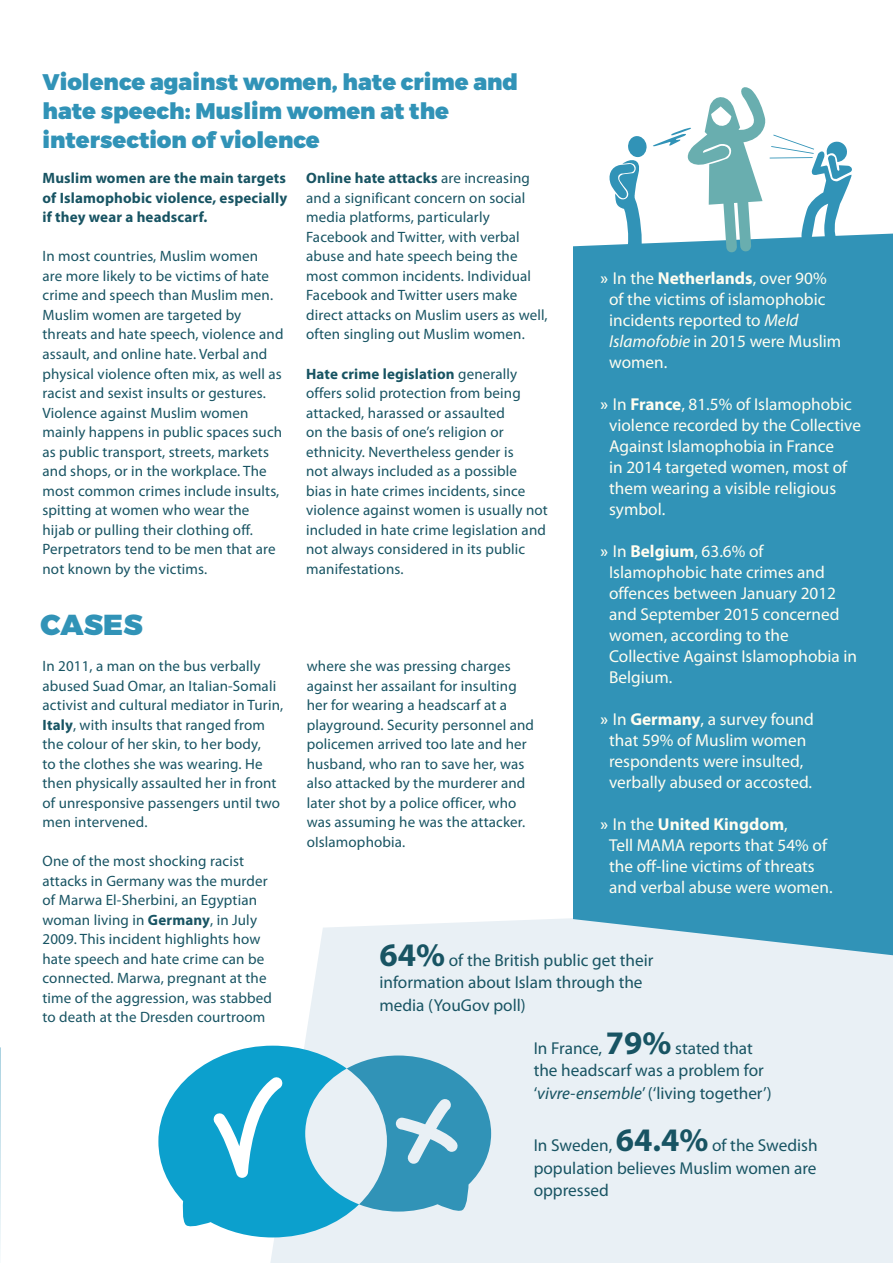
<style>
.page{position:relative;width:893px;height:1263px;background:#fff}
.page>*{position:absolute;margin:0;border:0;box-sizing:border-box;transform-origin:0 0}
.t1{font:900 28.95px "Montserrat";color:#3193b7}
.t2{font:900 22.65px/29.1px "Montserrat";color:#3193b7}
.t3{font:17.25px/21px "Myriad Pro";color:#fffdf0}
.t4{font:17.25px/22.5px "Myriad Pro";color:#185463}
.t5{font:15px/19.5px "Myriad Pro";letter-spacing:.01em;color:#185463}
.t6{font:700 15px/19.5px "Myriad Pro";letter-spacing:.01em;color:#185463;text-align:justify}
.s1{font-weight:700}
.s2{font-weight:600}
.s3{font-style:italic}
.s4{font-weight:700;font-size:33px}
</style>
<div class="page">
<hr style="left:0;top:1047px;width:1px;height:216px;background:#3193b7">
<div style="left:270px;top:918px;width:623px;height:345px;background:#e9f0f5"></div>
<div style="left:573px;top:234px;width:320px;height:721px;background:#3193b7"></div>
<svg style="left:607px;top:87px;width:247px;height:177px"></svg>
<svg style="left:158px;top:1046px;width:333px;height:191px;background:#6bbdd8"></svg>
<h2 class="t2" style="left:43px;top:68px;width:477px">Violence against women, hate crime and hate speech: Muslim women at the intersection of violence</h2>
<p class="t6" style="left:43px;top:168px;width:246px">Muslim women are the main targets of Islamophobic violence, especially if they wear a headscarf.</p>
<p class="t5" style="left:43px;top:246px;width:242px">In most countries, Muslim women<br>are more likely to be victims of hate crime and speech than Muslim men.<br>Muslim women are targeted by threats and hate speech, violence and assault, and online hate. Verbal and physical violence often mix, as well as racist and sexist insults or gestures.<br>Violence against Muslim women mainly happens in public spaces such as public transport, streets, markets and shops, or in the workplace. The most common crimes include insults, spitting at women who wear the hijab or pulling their clothing off.<br>Perpetrators tend to be men that are not known by the victims.</p>
<h1 class="t1" style="left:41px;top:607px;width:104px">Cases</h1>
<p class="t5" style="left:43px;top:656px;width:242px">In 2011, a man on the bus verbally abused Suad Omar, an Italian-Somali activist and cultural mediator in Turin, <span class="s1">Italy</span>, with insults that ranged from the colour of her skin, to her body,<br>to the clothes she was wearing. He then physically assaulted her in front of unresponsive passengers until two men intervened.</p>
<p class="t5" style="left:43px;top:851px;width:231px">One of the most shocking racist attacks in Germany was the murder of Marwa El-Sherbini, an Egyptian woman living in <span class="s1">Germany</span>, in July 2009. This incident highlights how hate speech and hate crime can be connected. Marwa, pregnant at the time of the aggression, was stabbed to death at the Dresden courtroom</p>
<p class="t5" style="left:306px;top:168px;width:243px"><span class="s1">Online hate attacks</span> are increasing and a significant concern on social media platforms, particularly Facebook and Twitter, with verbal abuse and hate speech being the most common incidents. Individual Facebook and Twitter users make direct attacks on Muslim users as well, often singling out Muslim women.</p>
<p class="t5" style="left:306px;top:363px;width:243px"><span class="s1">Hate crime legislation</span> generally offers solid protection from being attacked, harassed or assaulted<br>on the basis of one’s religion or ethnicity. Nevertheless gender is<br>not always included as a possible<br>bias in hate crimes incidents, since violence against women is usually not included in hate crime legislation and not always considered in its public manifestations.</p>
<p class="t5" style="left:307px;top:656px;width:229px">where she was pressing charges against her assailant for insulting her for wearing a headscarf at a playground. Security personnel and policemen arrived too late and her husband, who ran to save her, was also attacked by the murderer and later shot by a police officer, who was assuming he was the attacker. oIslamophobia.</p>
<p class="t3" style="left:609px;top:267px;width:234px;text-indent:-9px"><span class="s2">»</span> In the <span class="s1">Netherlands</span>, over 90% of the victims of islamophobic incidents reported to <span class="s3">Meld<br>Islamofobie</span> in 2015 were Muslim women.</p>
<p class="t3" style="left:609px;top:393px;width:253px;text-indent:-9px"><span class="s2">»</span> In <span class="s1">France</span>, 81.5% of Islamophobic violence recorded by the Collective<br>Against Islamophobia in France<br>in 2014 targeted women, most of them wearing a visible religious symbol.</p>
<p class="t3" style="left:609px;top:540px;width:249px;text-indent:-9px"><span class="s2">»</span> In <span class="s1">Belgium</span>, 63.6% of<br>Islamophobic hate crimes and offences between January 2012 and September 2015 concerned women, according to the<br>Collective Against Islamophobia in<br>Belgium.</p>
<p class="t3" style="left:601px;top:708px;width:215px;text-align:center"><span class="s2">»</span> In <span class="s1">Germany</span>, a survey found that 59% of Muslim women respondents were insulted, verbally abused or accosted.</p>
<p class="t3" style="left:609px;top:813px;width:225px;text-indent:-9px"><span class="s2">»</span> In the <span class="s1">United Kingdom</span>,<br>Tell MAMA reports that 54% of the off-line victims of threats and verbal abuse were women.</p>
<p class="t4" style="left:379px;top:949px;width:275px"><span class="s4">64%</span> of the British public get their information about Islam through the media (YouGov poll)</p>
<p class="t4" style="left:534px;top:1036px;width:239px">In France, <span class="s4">79%</span> stated that the headscarf was a problem for ‘<span class="s3">vivre-ensemble</span>’ (‘living together’)</p>
<p class="t4" style="left:534px;top:1134px;width:285px;text-align:justify">In Sweden, <span class="s4">64.4%</span> of the Swedish population believes Muslim women are oppressed</p>
</div>
